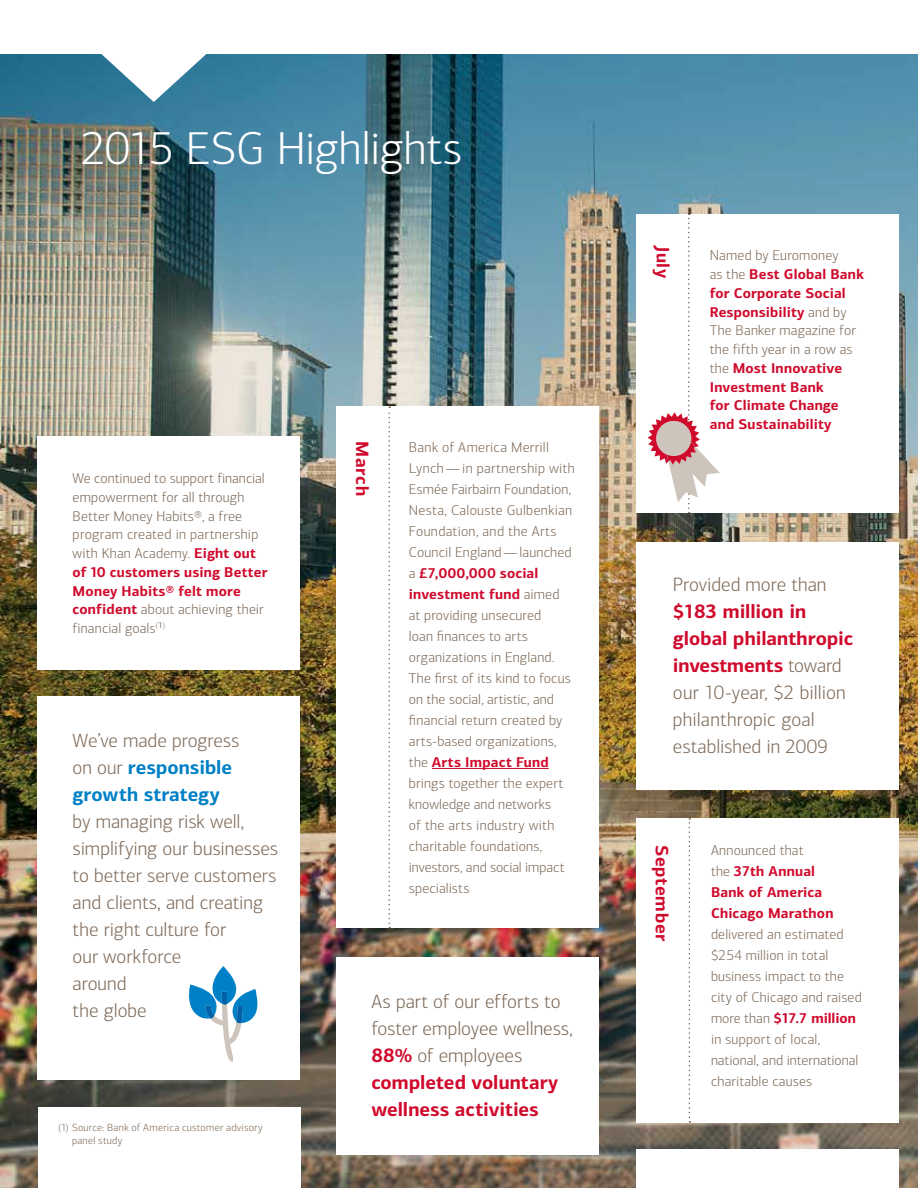
<style>
.page{position:relative;width:918px;height:1188px;background:#fff}
.page>*{position:absolute;margin:0;border:0;box-sizing:border-box;transform-origin:0 0}
.t1{font:300 46.5px "Connections";letter-spacing:-.005em;color:#fff}
.t2{font:300 19.5px/27px "Connections";color:#7d6856}
.t3{font:700 19.5px/27px "Connections";color:#0080c6}
.t4{font:700 18px "Connections";letter-spacing:.035em;color:#d00a2c}
.t5{font:300 14.25px/21px "Connections";letter-spacing:.01em;color:#7d6856}
.t6{font:700 14.25px/18.8px "Connections";letter-spacing:.01em;color:#d00a2c}
.t7{font:300 10.5px/13.5px "Connections";letter-spacing:.025em;color:#7d6856}
.s1{font-weight:700;color:#d00a2c}
.s2{font-weight:300;color:#7d6856}
</style>
<div class="page">
<img style="left:0;top:102px;width:918px;height:1086px">
<svg style="left:0;top:54px;width:918px;height:48px;background:#45849f"></svg>
<div style="left:38px;top:1107px;width:263px;height:81px;background:#fff"></div>
<div style="left:636px;top:1150px;width:262px;height:38px;background:#fff"></div>
<div style="left:38px;top:697px;width:262px;height:383px;background:#fff"></div>
<div style="left:38px;top:436px;width:262px;height:234px;background:#fff"></div>
<div style="left:337px;top:957px;width:262px;height:198px;background:#fff"></div>
<div style="left:337px;top:406px;width:262px;height:522px;background:#fff"></div>
<hr style="left:432px;top:768px;width:117px;height:1px;background:#d00a2c">
<svg style="left:388px;top:406px;width:2px;height:522px"></svg>
<div style="left:637px;top:542px;width:262px;height:248px;background:#fff"></div>
<div style="left:637px;top:818px;width:262px;height:305px;background:#fff"></div>
<svg style="left:689px;top:818px;width:1px;height:305px"></svg>
<svg style="left:189px;top:966px;width:69px;height:96px"></svg>
<div style="left:637px;top:214px;width:262px;height:299px;background:#fff"></div>
<svg style="left:648px;top:214px;width:72px;height:300px"></svg>
<h1 class="t1" style="left:81px;top:122px;width:383px">2015 ESG Highlights</h1>
<p class="t5" style="left:73px;top:469px;width:196px;line-height:18.8px">We continued to support financial empowerment for all through<br>Better Money Habits®, a free program created in partnership with Khan Academy. <span class="s1">Eight out of 10 customers using Better<br>Money Habits® felt more confident</span> about achieving their financial goals<sup>(</sup>1<sup>)</sup></p>
<h2 class="t3" style="left:73px;top:727px;width:168px"><span class="s2">We’ve made progress on our</span> responsible growth strategy</h2>
<h2 class="t2" style="left:73px;top:808px;width:207px">by managing risk well, simplifying our businesses to better serve customers and clients, and creating the right culture for<br>our workforce<br>around<br>the globe</h2>
<p class="t7" style="left:72px;top:1120px;width:192px;text-indent:-14px">(1) Source: Bank of America customer advisory panel study</p>
<p class="t4" style="left:374px;top:441px;width:56px;rotate:90deg">March</p>
<p class="t5" style="left:409px;top:437px;width:167px">Bank of America Merrill<br>Lynch—in partnership with<br>Esmée Fairbairn Foundation,<br>Nesta, Calouste Gulbenkian<br>Foundation, and the Arts<br>Council England—launched a <span class="s1">£7,000,000 social investment fund</span> aimed<br>at providing unsecured<br>loan finances to arts organizations in England.<br>The first of its kind to focus on the social, artistic, and financial return created by arts-based organizations, the <span class="s1">Arts Impact Fund </span>brings together the expert knowledge and networks<br>of the arts industry with charitable foundations, investors, and social impact specialists</p>
<h2 class="t2" style="left:371px;top:988px;width:203px">As part of our efforts to foster employee wellness,<br><span class="s1">88%</span> of employees <span class="s1">completed voluntary wellness activities</span></h2>
<p class="t4" style="left:674px;top:246px;width:34px;rotate:90deg">July</p>
<p class="t6" style="left:710px;top:246px;width:156px"><span class="s2">Named by Euromoney<br>as the</span> Best Global Bank for Corporate Social<br>Responsibility <span class="s2">and by<br>The Banker magazine for the fifth year in a row as the</span> Most Innovative<br>Investment Bank<br>for Climate Change and Sustainability</p>
<h2 class="t2" style="left:673px;top:571px;width:155px">Provided more than</h2>
<h2 class="t2" style="left:673px;top:598px;width:182px"><span class="s1">$183 million in global philanthropic investments</span> toward our 10-year, $2 billion philanthropic goal established in 2009</h2>
<p class="t4" style="left:673px;top:845px;width:98px;rotate:90deg">September</p>
<p class="t6" style="left:711px;top:840px;width:124px;line-height:21px"><span class="s2">Announced that<br>the</span> 37th Annual<br>Bank of America<br>Chicago Marathon</p>
<p class="t5" style="left:711px;top:924px;width:152px">delivered an estimated $254 million in total business impact to the city of Chicago and raised more than <span class="s1">$17.7 million </span>in support of local, national, and international charitable causes</p>
</div>
